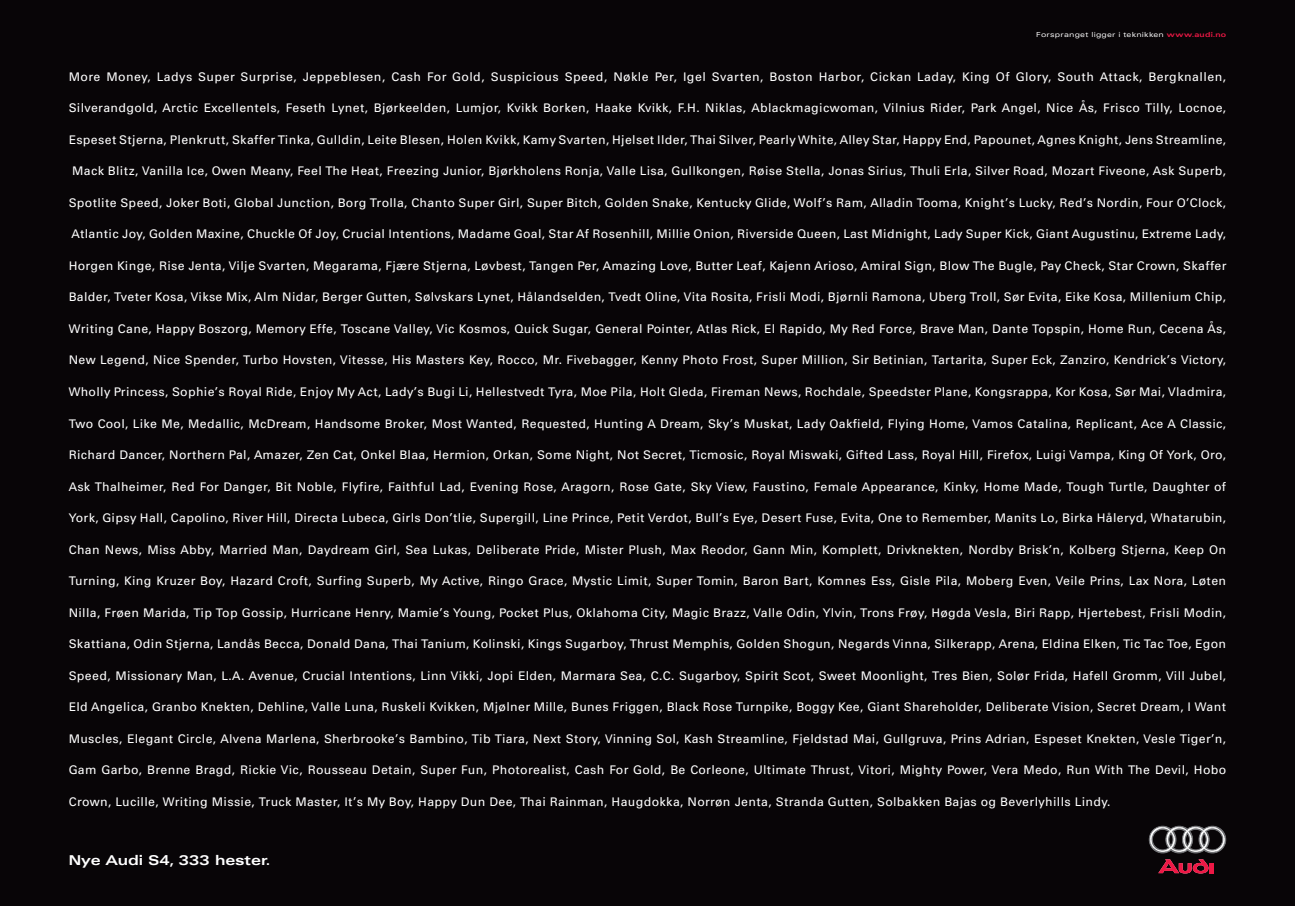
<style>
.page{position:relative;width:1295px;height:906px;background:#fff}
.page>*{position:absolute;margin:0;border:0;box-sizing:border-box;transform-origin:0 0}
.t1{font:700 14px "Audi Sans Ext";color:#fff}
.t2{font:12.25px "Audi Sans";letter-spacing:.025em;color:#fff}
.t3{font:7px "Audi Sans Ext";letter-spacing:.035em;color:#fff}
.s1{font-weight:700;color:#ed1845}
</style>
<div class="page">
<div style="left:0;top:0;width:1295px;height:905px;background:#080507"></div>
<div style="left:1209px;top:862px;width:5px;height:11px;background:#ed1845"></div>
<svg style="left:1158px;top:859px;width:55px;height:14px"></svg>
<svg style="left:1149px;top:825px;width:77px;height:28px"></svg>
<div style="left:1185px;top:833px;width:4px;height:12px;border:1px solid #6c6d70;border-radius:50%"></div>
<div style="left:1151px;top:827px;width:23px;height:24px;border:1px solid #fff;border-radius:50%"></div>
<div style="left:1167px;top:827px;width:24px;height:24px;border:1px solid #fff;border-radius:50%"></div>
<div style="left:1184px;top:827px;width:23px;height:24px;border:1px solid #fff;border-radius:50%"></div>
<div style="left:1200px;top:827px;width:24px;height:24px;border:1px solid #fff;border-radius:50%"></div>
<p class="t3" style="left:1036px;top:32px;width:191px">Forspranget ligger i teknikken <span class="s1">www.audi.no</span></p>
<p class="t2" style="left:69px;top:72px;width:1159px">More Money, Ladys Super Surprise, Jeppeblesen, Cash For Gold, Suspicious Speed, Nøkle Per, Igel Svarten, Boston Harbor, Cickan Laday, King Of Glory, South Attack, Bergknallen,</p>
<p class="t2" style="left:69px;top:103px;width:1159px">Silverandgold, Arctic Excellentels, Feseth Lynet, Bjørkeelden, Lumjor, Kvikk Borken, Haake Kvikk, F.H. Niklas, Ablackmagicwoman, Vilnius Rider, Park Angel, Nice Ås, Frisco Tilly, Locnoe,</p>
<p class="t2" style="left:69px;top:135px;width:1159px">Espeset Stjerna, Plenkrutt, Skaffer Tinka, Gulldin, Leite Blesen, Holen Kvikk, Kamy Svarten, Hjelset Ilder, Thai Silver, Pearly White, Alley Star, Happy End, Papounet, Agnes Knight, Jens Streamline,</p>
<p class="t2" style="left:72px;top:166px;width:1155px">Mack Blitz, Vanilla Ice, Owen Meany, Feel The Heat, Freezing Junior, Bjørkholens Ronja, Valle Lisa, Gullkongen, Røise Stella, Jonas Sirius, Thuli Erla, Silver Road, Mozart Fiveone, Ask Superb,</p>
<p class="t2" style="left:69px;top:198px;width:1159px">Spotlite Speed, Joker Boti, Global Junction, Borg Trolla, Chanto Super Girl, Super Bitch, Golden Snake, Kentucky Glide, Wolf’s Ram, Alladin Tooma, Knight’s Lucky, Red’s Nordin, Four O’Clock,</p>
<p class="t2" style="left:71px;top:229px;width:1156px">Atlantic Joy, Golden Maxine, Chuckle Of Joy, Crucial Intentions, Madame Goal, Star Af Rosenhill, Millie Onion, Riverside Queen, Last Midnight, Lady Super Kick, Giant Augustinu, Extreme Lady,</p>
<p class="t2" style="left:69px;top:261px;width:1159px">Horgen Kinge, Rise Jenta, Vilje Svarten, Megarama, Fjære Stjerna, Løvbest, Tangen Per, Amazing Love, Butter Leaf, Kajenn Arioso, Amiral Sign, Blow The Bugle, Pay Check, Star Crown, Skaffer</p>
<p class="t2" style="left:69px;top:292px;width:1159px">Balder, Tveter Kosa, Vikse Mix, Alm Nidar, Berger Gutten, Sølvskars Lynet, Hålandselden, Tvedt Oline, Vita Rosita, Frisli Modi, Bjørnli Ramona, Uberg Troll, Sør Evita, Eike Kosa, Millenium Chip,</p>
<p class="t2" style="left:69px;top:324px;width:1159px">Writing Cane, Happy Boszorg, Memory Effe, Toscane Valley, Vic Kosmos, Quick Sugar, General Pointer, Atlas Rick, El Rapido, My Red Force, Brave Man, Dante Topspin, Home Run, Cecena Ås,</p>
<p class="t2" style="left:69px;top:355px;width:1159px">New Legend, Nice Spender, Turbo Hovsten, Vitesse, His Masters Key, Rocco, Mr. Fivebagger, Kenny Photo Frost, Super Million, Sir Betinian, Tartarita, Super Eck, Zanziro, Kendrick’s Victory,</p>
<p class="t2" style="left:69px;top:387px;width:1159px">Wholly Princess, Sophie’s Royal Ride, Enjoy My Act, Lady’s Bugi Li, Hellestvedt Tyra, Moe Pila, Holt Gleda, Fireman News, Rochdale, Speedster Plane, Kongsrappa, Kor Kosa, Sør Mai, Vladmira,</p>
<p class="t2" style="left:69px;top:418px;width:1159px">Two Cool, Like Me, Medallic, McDream, Handsome Broker, Most Wanted, Requested, Hunting A Dream, Sky’s Muskat, Lady Oakfield, Flying Home, Vamos Catalina, Replicant, Ace A Classic,</p>
<p class="t2" style="left:69px;top:450px;width:1159px">Richard Dancer, Northern Pal, Amazer, Zen Cat, Onkel Blaa, Hermion, Orkan, Some Night, Not Secret, Ticmosic, Royal Miswaki, Gifted Lass, Royal Hill, Firefox, Luigi Vampa, King Of York, Oro,</p>
<p class="t2" style="left:69px;top:481px;width:1159px">Ask Thalheimer, Red For Danger, Bit Noble, Flyfire, Faithful Lad, Evening Rose, Aragorn, Rose Gate, Sky View, Faustino, Female Appearance, Kinky, Home Made, Tough Turtle, Daughter of</p>
<p class="t2" style="left:69px;top:513px;width:1159px">York, Gipsy Hall, Capolino, River Hill, Directa Lubeca, Girls Don’tlie, Supergill, Line Prince, Petit Verdot, Bull’s Eye, Desert Fuse, Evita, One to Remember, Manits Lo, Birka Håleryd, Whatarubin,</p>
<p class="t2" style="left:69px;top:544px;width:1159px">Chan News, Miss Abby, Married Man, Daydream Girl, Sea Lukas, Deliberate Pride, Mister Plush, Max Reodor, Gann Min, Komplett, Drivknekten, Nordby Brisk’n, Kolberg Stjerna, Keep On</p>
<p class="t2" style="left:69px;top:576px;width:1159px">Turning, King Kruzer Boy, Hazard Croft, Surfing Superb, My Active, Ringo Grace, Mystic Limit, Super Tomin, Baron Bart, Komnes Ess, Gisle Pila, Moberg Even, Veile Prins, Lax Nora, Løten</p>
<p class="t2" style="left:69px;top:607px;width:1159px">Nilla, Frøen Marida, Tip Top Gossip, Hurricane Henry, Mamie’s Young, Pocket Plus, Oklahoma City, Magic Brazz, Valle Odin, Ylvin, Trons Frøy, Høgda Vesla, Biri Rapp, Hjertebest, Frisli Modin,</p>
<p class="t2" style="left:69px;top:639px;width:1159px">Skattiana, Odin Stjerna, Landås Becca, Donald Dana, Thai Tanium, Kolinski, Kings Sugarboy, Thrust Memphis, Golden Shogun, Negards Vinna, Silkerapp, Arena, Eldina Elken, Tic Tac Toe, Egon</p>
<p class="t2" style="left:69px;top:670px;width:1159px">Speed, Missionary Man, L.A. Avenue, Crucial Intentions, Linn Vikki, Jopi Elden, Marmara Sea, C.C. Sugarboy, Spirit Scot, Sweet Moonlight, Tres Bien, Solør Frida, Hafell Gromm, Vill Jubel,</p>
<p class="t2" style="left:69px;top:702px;width:1159px">Eld Angelica, Granbo Knekten, Dehline, Valle Luna, Ruskeli Kvikken, Mjølner Mille, Bunes Friggen, Black Rose Turnpike, Boggy Kee, Giant Shareholder, Deliberate Vision, Secret Dream, I Want</p>
<p class="t2" style="left:69px;top:733px;width:1159px">Muscles, Elegant Circle, Alvena Marlena, Sherbrooke’s Bambino, Tib Tiara, Next Story, Vinning Sol, Kash Streamline, Fjeldstad Mai, Gullgruva, Prins Adrian, Espeset Knekten, Vesle Tiger’n,</p>
<p class="t2" style="left:69px;top:765px;width:1159px">Gam Garbo, Brenne Bragd, Rickie Vic, Rousseau Detain, Super Fun, Photorealist, Cash For Gold, Be Corleone, Ultimate Thrust, Vitori, Mighty Power, Vera Medo, Run With The Devil, Hobo</p>
<p class="t2" style="left:69px;top:796px;width:1043px">Crown, Lucille, Writing Missie, Truck Master, It’s My Boy, Happy Dun Dee, Thai Rainman, Haugdokka, Norrøn Jenta, Stranda Gutten, Solbakken Bajas og Beverlyhills Lindy.</p>
<p class="t1" style="left:69px;top:854px;width:203px">Nye Audi S4, 333 hester.</p>
</div>
